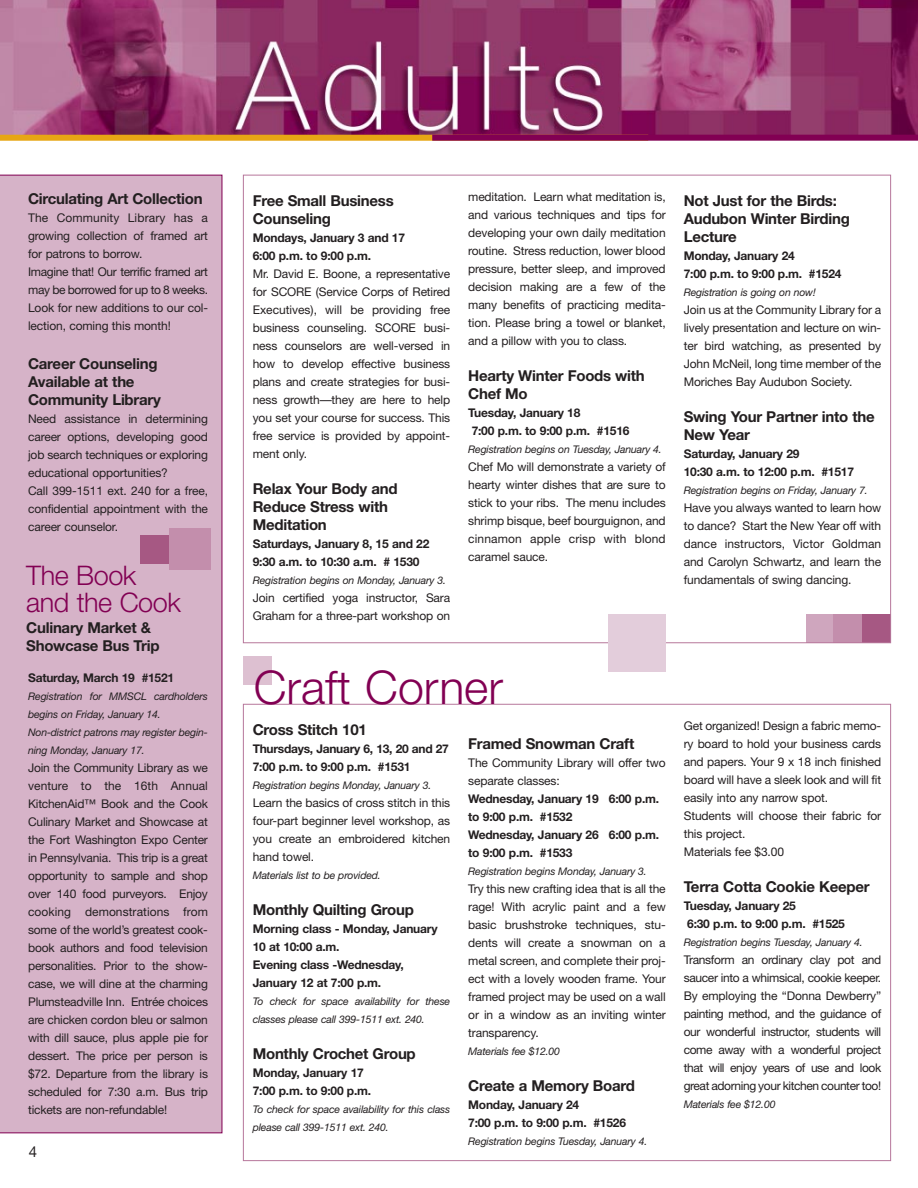
<style>
.page{position:relative;width:918px;height:1188px;background:#fff}
.page>*{position:absolute;margin:0;border:0;box-sizing:border-box;transform-origin:0 0}
.t1{font:300 46.5px "Helvetica Neue";color:#820053}
.t2{font:300 27px/27px "Helvetica Neue";letter-spacing:-.015em;color:#820053}
.t3{font:700 15px/18px "Helvetica Neue";letter-spacing:-.015em;color:#231f20}
.t4{font:15px "Helvetica Neue";color:#231f20}
.t5{font:12px/18px "Helvetica Neue";letter-spacing:-.01em;color:#231f20;text-align:justify}
.t6{font:700 12px/18px "Helvetica Neue";letter-spacing:-.015em;color:#231f20}
.t7{font:italic 10.5px/18px "Helvetica Neue";letter-spacing:-.015em;color:#231f20}
</style>
<div class="page">
<div style="left:0;top:175px;width:222px;height:958px;background:#d6b3c8"></div>
<div style="left:806px;top:614px;width:27px;height:29px;background:#cfa6be"></div>
<div style="left:833px;top:614px;width:29px;height:29px;background:#c38eac"></div>
<div style="left:862px;top:614px;width:29px;height:29px;background:#a65883"></div>
<img style="left:0;top:0;width:918px;height:135px">
<div style="left:0;top:135px;width:648px;height:6px;background:#e7a614"></div>
<div style="left:432px;top:135px;width:486px;height:6px;background:#820053"></div>
<div style="left:243px;top:656px;width:29px;height:29px;background:#ddc0d1"></div>
<div style="left:608px;top:614px;width:58px;height:58px;background:#e3cddb"></div>
<div style="left:169px;top:528px;width:42px;height:42px;background:#c38eac"></div>
<div style="left:140px;top:535px;width:29px;height:29px;background:#a65883"></div>
<p class="t3" style="left:28px;top:191px;width:176px">Circulating Art Collection</p>
<p class="t5" style="left:28px;top:210px;width:181px;text-align:left">The Community Library has a growing collection of framed art for patrons to borrow.<br>Imagine that! Our terrific framed art may be borrowed for up to 8 weeks.<br>Look for new additions to our col&shy;lection, coming this month!</p>
<p class="t3" style="left:28px;top:356px;width:134px">Career Counseling<br>Available at the<br>Community Library</p>
<p class="t5" style="left:28px;top:411px;width:181px;text-align:left">Need assistance in determining career options, developing good job search techniques or exploring educational opportunities?<br>Call 399-1511 ext. 240 for a free, confidential appointment with the career counselor.</p>
<h2 class="t2" style="left:26px;top:565px;width:156px">The Book and the Cook</h2>
<p class="t3" style="left:26px;top:620px;width:135px">Culinary Market &amp;<br>Showcase Bus Trip</p>
<p class="t6" style="left:28px;top:670px;width:148px">Saturday, March 19 #1521</p>
<p class="t7" style="left:28px;top:689px;width:181px">Registration for MMSCL cardholders begins on Friday, January 14.<br>Non-district patrons may register begin&shy;ning Monday, January 17.</p>
<p class="t5" style="left:28px;top:760px;width:181px">Join the Community Library as we venture to the 16th Annual KitchenAid™ Book and the Cook Culinary Market and Showcase at the Fort Washington Expo Center in Pennsylvania. This trip is a great opportunity to sample and shop over 140 food purveyors. Enjoy cooking demonstrations from some of the world’s greatest cook&shy;book authors and food television personalities. Prior to the show&shy;case, we will dine at the charming Plumsteadville Inn. Entrée choices are chicken cordon bleu or salmon with dill sauce, plus apple pie for dessert. The price per person is $72. Departure from the library is scheduled for 7:30 a.m. Bus trip tickets are non-refundable!</p>
<p class="t4" style="left:29px;top:1146px;width:10px">4</p>
<p class="t3" style="left:253px;top:193px;width:143px">Free Small Business<br>Counseling</p>
<p class="t6" style="left:253px;top:230px;width:154px">Mondays, January 3 and 17<br>6:00 p.m. to 9:00 p.m.</p>
<p class="t5" style="left:253px;top:266px;width:199px">Mr. David E. Boone, a representative for SCORE (Service Corps of Retired Executives), will be providing free business counseling. SCORE busi&shy;ness counselors are well-versed in how to develop effective business plans and create strategies for busi&shy;ness growth—they are here to help you set your course for success. This free service is provided by appoint&shy;ment only.</p>
<p class="t3" style="left:253px;top:481px;width:146px">Relax Your Body and<br>Reduce Stress with<br>Meditation</p>
<p class="t6" style="left:253px;top:536px;width:178px">Saturdays, January 8, 15 and 22<br>9:30 a.m. to 10:30 a.m. # 1530</p>
<p class="t7" style="left:253px;top:573px;width:195px">Registration begins on Monday, January 3.</p>
<p class="t5" style="left:253px;top:590px;width:199px">Join certified yoga instructor, Sara<br>Graham for a three-part workshop on</p>
<p class="t5" style="left:468px;top:188px;width:199px">meditation. Learn what meditation is, and various techniques and tips for developing your own daily meditation routine. Stress reduction, lower blood pressure, better sleep, and improved decision making are a few of the many benefits of practicing medita&shy;tion. Please bring a towel or blanket, and a pillow with you to class.</p>
<p class="t3" style="left:468px;top:368px;width:178px">Hearty Winter Foods with<br>Chef Mo</p>
<p class="t6" style="left:468px;top:404px;width:163px">Tuesday, January 18<br>7:00 p.m. to 9:00 p.m. #1516</p>
<p class="t7" style="left:468px;top:441px;width:195px">Registration begins on Tuesday, January 4.</p>
<p class="t5" style="left:468px;top:458px;width:199px">Chef Mo will demonstrate a variety of hearty winter dishes that are sure to stick to your ribs. The menu includes shrimp bisque, beef bourguignon, and cinnamon apple crisp with blond caramel sauce.</p>
<p class="t3" style="left:684px;top:193px;width:168px">Not Just for the Birds:<br>Audubon Winter Birding<br>Lecture</p>
<p class="t6" style="left:684px;top:248px;width:159px">Monday, January 24<br>7:00 p.m. to 9:00 p.m. #1524</p>
<p class="t7" style="left:684px;top:285px;width:134px">Registration is going on now!</p>
<p class="t5" style="left:684px;top:302px;width:199px">Join us at the Community Library for a lively presentation and lecture on win&shy;ter bird watching, as presented by John McNeil, long time member of the Moriches Bay Audubon Society.</p>
<p class="t3" style="left:684px;top:409px;width:193px">Swing Your Partner into the<br>New Year</p>
<p class="t6" style="left:684px;top:446px;width:172px">Saturday, January 29<br>10:30 a.m. to 12:00 p.m. #1517</p>
<p class="t7" style="left:684px;top:483px;width:186px">Registration begins on Friday, January 7.</p>
<p class="t5" style="left:684px;top:500px;width:199px">Have you always wanted to learn how to dance? Start the New Year off with dance instructors, Victor Goldman and Carolyn Schwartz, and learn the fundamentals of swing dancing.</p>
<h1 class="t1" style="left:254px;top:671px;width:251px">Craft Corner</h1>
<p class="t3" style="left:253px;top:722px;width:116px">Cross Stitch 101</p>
<p class="t6" style="left:253px;top:741px;width:198px">Thursdays, January 6, 13, 20 and 27<br>7:00 p.m. to 9:00 p.m. #1531</p>
<p class="t7" style="left:253px;top:778px;width:180px">Registration begins Monday, January 3.</p>
<p class="t5" style="left:253px;top:795px;width:199px">Learn the basics of cross stitch in this four-part beginner level workshop, as you create an embroidered kitchen hand towel.</p>
<p class="t7" style="left:253px;top:868px;width:130px">Materials list to be provided.</p>
<p class="t3" style="left:253px;top:902px;width:163px">Monthly Quilting Group</p>
<p class="t6" style="left:253px;top:921px;width:186px">Morning class - Monday, January<br>10 at 10:00 a.m.<br>Evening class -Wednesday,<br>January 12 at 7:00 p.m.</p>
<p class="t7" style="left:253px;top:994px;width:199px">To check for space availability for these classes please call 399-1511 ext. 240.</p>
<p class="t3" style="left:253px;top:1046px;width:165px">Monthly Crochet Group</p>
<p class="t6" style="left:253px;top:1065px;width:120px">Monday, January 17<br>7:00 p.m. to 9:00 p.m.</p>
<p class="t7" style="left:253px;top:1102px;width:199px">To check for space availability for this class please call 399-1511 ext. 240.</p>
<p class="t3" style="left:468px;top:736px;width:168px">Framed Snowman Craft</p>
<p class="t5" style="left:468px;top:755px;width:199px">The Community Library will offer two separate classes:</p>
<p class="t6" style="left:468px;top:791px;width:192px">Wednesday, January 19 6:00 p.m. to 9:00 p.m. #1532<br>Wednesday, January 26 6:00 p.m. to 9:00 p.m. #1533</p>
<p class="t7" style="left:468px;top:863px;width:180px">Registration begins Monday, January 3.</p>
<p class="t5" style="left:468px;top:881px;width:199px">Try this new crafting idea that is all the rage! With acrylic paint and a few basic brushstroke techniques, stu&shy;dents will create a snowman on a metal screen, and complete their proj&shy;ect with a lovely wooden frame. Your framed project may be used on a wall or in a window as an inviting winter transparency.</p>
<p class="t7" style="left:468px;top:1043px;width:93px">Materials fee $12.00</p>
<p class="t3" style="left:468px;top:1078px;width:168px">Create a Memory Board</p>
<p class="t6" style="left:468px;top:1097px;width:159px">Monday, January 24<br>7:00 p.m. to 9:00 p.m. #1526</p>
<p class="t7" style="left:468px;top:1133px;width:181px">Registration begins Tuesday, January 4.</p>
<p class="t5" style="left:684px;top:718px;width:199px;text-align:left">Get organized! Design a fabric memo&shy;ry board to hold your business cards and papers. Your 9 x 18 inch finished board will have a sleek look and will fit easily into any narrow spot.<br>Students will choose their fabric for this project.<br>Materials fee $3.00</p>
<p class="t3" style="left:684px;top:879px;width:187px">Terra Cotta Cookie Keeper</p>
<p class="t6" style="left:684px;top:898px;width:163px">Tuesday, January 25<br>6:30 p.m. to 9:00 p.m. #1525</p>
<p class="t7" style="left:684px;top:934px;width:181px">Registration begins Tuesday, January 4.</p>
<p class="t5" style="left:684px;top:952px;width:199px">Transform an ordinary clay pot and saucer into a whimsical, cookie keeper.<br>By employing the “Donna Dewberry” painting method, and the guidance of our wonderful instructor, students will come away with a wonderful project that will enjoy years of use and look great adorning your kitchen counter too!</p>
<p class="t7" style="left:684px;top:1096px;width:93px">Materials fee $12.00</p>
</div>
